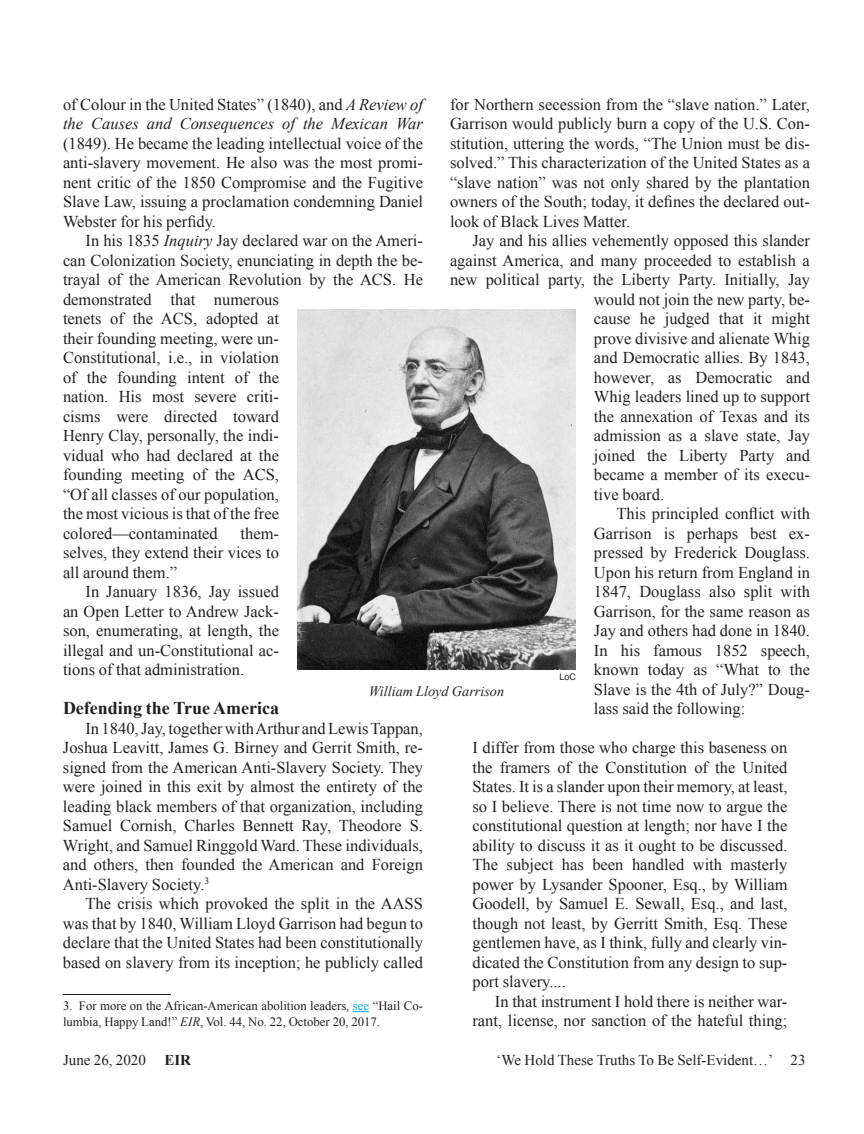
<style>
.page{position:relative;width:864px;height:1134px;background:#fff}
.page>*{position:absolute;margin:0;border:0;box-sizing:border-box;transform-origin:0 0}
.t1{font:700 18px "Times New Roman";color:#231f20}
.t2{font:16.5px/19.5px "Times New Roman";color:#231f20;text-align:justify}
.t3{font:italic 16.5px/19.5px "Times New Roman";color:#231f20}
.t4{font:15px "Times New Roman";color:#231f20}
.t5{font:italic 14.25px "Times New Roman";color:#231f20}
.t6{font:12.75px/15.8px "Times New Roman";color:#231f20}
.t7{font:9px "Helvetica";color:#231f20}
.s1{font-style:normal}
.s2{font-style:italic}
.s3{color:#00aeef}
.s4{font-weight:700}
</style>
<div class="page">
<hr style="left:63px;top:994px;width:108px;height:1px;background:#231f20">
<svg style="left:353px;top:1011px;width:16px;height:1px"></svg>
<img style="left:297px;top:310px;width:279px;height:360px">
<p class="t3" style="left:63px;top:94px;width:362px"><span class="s1">of Colour in the United States” (1840), and</span> A Review of the Causes and Consequences of the Mexican War</p>
<p class="t2" style="left:63px;top:133px;width:362px">(1849). He became the leading intellectual voice of the anti-slavery movement. He also was the most promi&shy;nent critic of the 1850 Compromise and the Fugitive Slave Law, issuing a proclamation condemning Daniel Webster for his perfidy.</p>
<p class="t2" style="left:63px;top:230px;width:362px;text-align:left;text-indent:23px">In his 1835 <span class="s2">Inquiry</span> Jay declared war on the Ameri&shy;can Colonization Society, enunciating in depth the be&shy;trayal of the American Revolution by the ACS. He demonstrated that numerous<br>tenets of the ACS, adopted at<br>their founding meeting, were un-<br>Constitutional, i.e., in violation<br>of the founding intent of the<br>nation. His most severe criti-<br>cisms were directed toward<br>Henry Clay, personally, the indi-<br>vidual who had declared at the<br>founding meeting of the ACS,<br>“Of all classes of our population,<br>the most vicious is that of the free colored—contaminated</p>
<p class="t2" style="left:450px;top:94px;width:362px">for Northern secession from the “slave nation.” Later, Garrison would publicly burn a copy of the U.S. Con&shy;stitution, uttering the words, “The Union must be dis&shy;solved.” This characterization of the United States as a “slave nation” was not only shared by the plantation owners of the South; today, it defines the declared out&shy;look of Black Lives Matter.</p>
<p class="t2" style="left:473px;top:230px;width:339px">Jay and his allies vehemently opposed this slander</p>
<p class="t2" style="left:450px;top:250px;width:361px">against America, and many proceeded to establish a</p>
<p class="t2" style="left:450px;top:270px;width:362px">new political party, the Liberty Party. Initially, Jay</p>
<p class="t2" style="left:594px;top:289px;width:217px">would not join the new party, be-</p>
<p class="t2" style="left:594px;top:309px;width:218px">cause he judged that it might</p>
<p class="t2" style="left:594px;top:328px;width:218px">prove divisive and alienate Whig</p>
<p class="t2" style="left:594px;top:348px;width:217px">and Democratic allies. By 1843,</p>
<p class="t2" style="left:594px;top:367px;width:217px">however, as Democratic and</p>
<p class="t2" style="left:594px;top:387px;width:218px">Whig leaders lined up to support</p>
<p class="t2" style="left:594px;top:406px;width:218px">the annexation of Texas and its</p>
<p class="t2" style="left:594px;top:426px;width:218px">admission as a slave state, Jay</p>
<p class="t2" style="left:594px;top:445px;width:218px">joined the Liberty Party and</p>
<p class="t2" style="left:594px;top:465px;width:218px">became a member of its execu-</p>
<p class="t2" style="left:594px;top:484px;width:72px">tive board.</p>
<p class="t2" style="left:617px;top:504px;width:195px">This principled conflict with</p>
<p class="t2" style="left:594px;top:523px;width:218px">Garrison is perhaps best ex-</p>
<p class="t2" style="left:594px;top:543px;width:217px">pressed by Frederick Douglass.</p>
<p class="t2" style="left:594px;top:562px;width:218px">Upon his return from England in</p>
<p class="t2" style="left:594px;top:582px;width:218px">1847, Douglass also split with</p>
<p class="t2" style="left:594px;top:601px;width:217px">Garrison, for the same reason as</p>
<p class="t2" style="left:594px;top:621px;width:217px">Jay and others had done in 1840.</p>
<p class="t2" style="left:594px;top:640px;width:218px">In his famous 1852 speech,</p>
<p class="t2" style="left:594px;top:660px;width:218px">known today as “What to the</p>
<p class="t2" style="left:594px;top:679px;width:217px">Slave is the 4th of July?” Doug-</p>
<p class="t2" style="left:594px;top:699px;width:153px">lass said the following:</p>
<p class="t2" style="left:472px;top:738px;width:317px">I differ from those who charge this baseness on the framers of the Constitution of the United States. It is a slander upon their memory, at least, so I believe. There is not time now to argue the constitutional question at length; nor have I the ability to discuss it as it ought to be discussed.<br>The subject has been handled with masterly power by Lysander Spooner, Esq., by William Goodell, by Samuel E. Sewall, Esq., and last, though not least, by Gerritt Smith, Esq. These gentlemen have, as I think, fully and clearly vin&shy;dicated the Constitution from any design to sup&shy;port slavery....</p>
<p class="t2" style="left:472px;top:991px;width:317px;text-align:right">In that instrument I hold there is neither war&shy;rant, license, nor sanction of the hateful thing;</p>
<p class="t2" style="left:63px;top:523px;width:218px;text-indent:178px">them&shy;selves, they extend their vices to all around them.”</p>
<p class="t2" style="left:63px;top:582px;width:218px;text-indent:23px">In January 1836, Jay issued an Open Letter to Andrew Jack&shy;son, enumerating, at length, the illegal and un-Constitutional ac&shy;tions of that administration.</p>
<p class="t1" style="left:63px;top:696px;width:217px">Defending the True America</p>
<p class="t2" style="left:63px;top:718px;width:362px;text-indent:23px">In 1840, Jay, together with Arthur and Lewis Tappan, Joshua Leavitt, James G. Birney and Gerrit Smith, re&shy;signed from the American Anti-Slavery Society. They were joined in this exit by almost the entirety of the leading black members of that organization, including Samuel Cornish, Charles Bennett Ray, Theodore S.<br>Wright, and Samuel Ringgold Ward. These individuals, and others, then founded the American and Foreign Anti-Slavery Society.<sup>3</sup></p>
<p class="t2" style="left:63px;top:893px;width:362px;text-indent:23px">The crisis which provoked the split in the AASS was that by 1840, William Lloyd Garrison had begun to declare that the United States had been constitutionally based on slavery from its inception; he publicly called</p>
<p class="t6" style="left:63px;top:998px;width:362px">3. For more on the African-American abolition leaders, <span class="s3">see</span> “Hail Co&shy;lumbia, Happy Land!” <span class="s2">EIR</span>, Vol. 44, No. 22, October 20, 2017.</p>
<p class="t7" style="left:559px;top:670px;width:18px">LoC</p>
<p class="t5" style="left:369px;top:681px;width:137px">William Lloyd Garrison</p>
<p class="t4" style="left:63px;top:1050px;width:130px">June 26, 2020 <span class="s4">EIR</span></p>
<p class="t4" style="left:497px;top:1050px;width:310px">‘We Hold These Truths To Be Self-Evident…’ 23</p>
</div>
